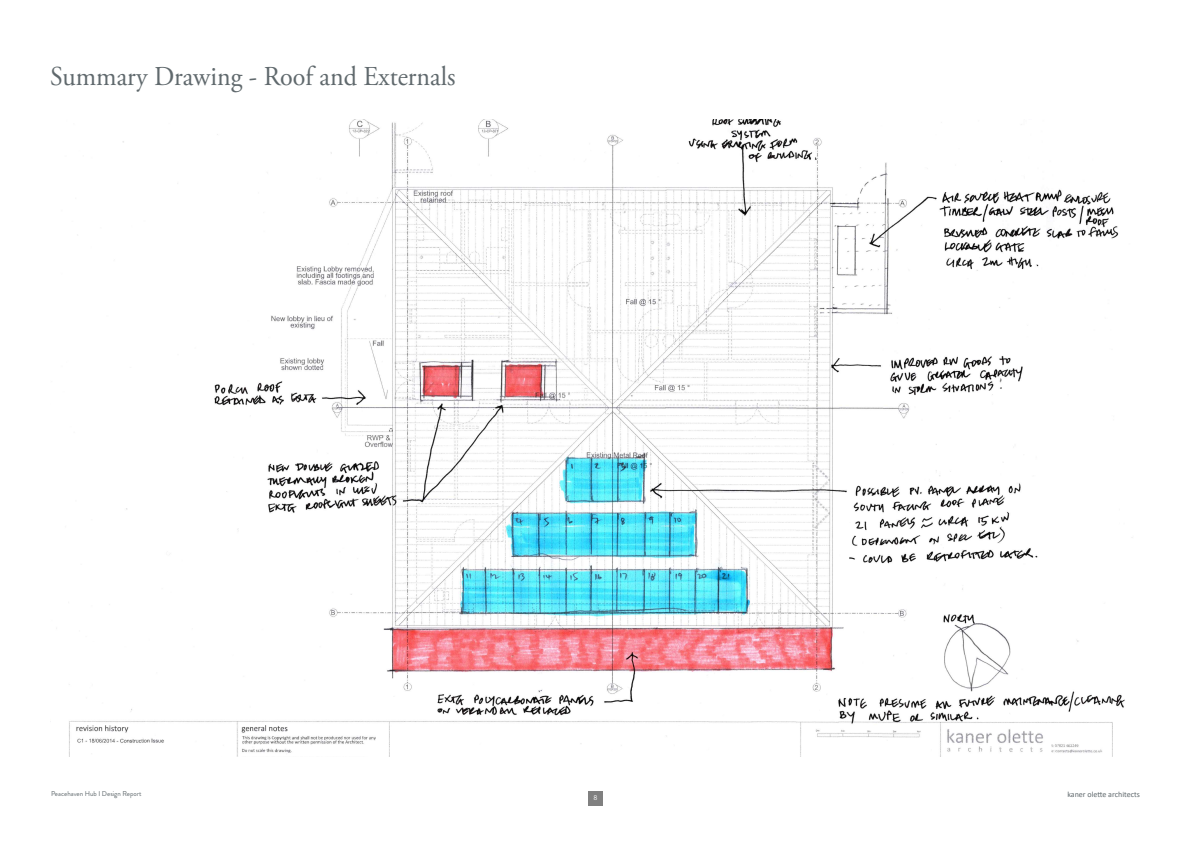
<style>
.page{position:relative;width:1191px;height:842px;background:#fff}
.page>*{position:absolute;margin:0;border:0;box-sizing:border-box;transform-origin:0 0}
.KO_2021_Heading{font:27.3px "Adobe Garamond Pro";color:#60696d;scale:.95 1}
.t1{font:8px "Calibri";color:#60696d}
.t2{font:7px "Brandon Grotesque";color:#60696d}
.t3{font:7px "Brandon Grotesque";color:#fff}
</style>
<div class="page">
<div style="left:588px;top:791px;width:14px;height:14px;background:#808080"></div>
<img style="left:50px;top:119px;width:1075px;height:638px">
<p class="KO_2021_Heading" style="left:50px;top:60px;width:428px">Summary Drawing - Roof and Externals</p>
<p class="t2" style="left:51px;top:789px;width:92px">Peacehaven Hub I Design Report</p>
<p class="t3" style="left:593px;top:793px;width:6px">8</p>
<p class="t1" style="left:1067px;top:789px;width:74px">kaner olette architects</p>
</div>
